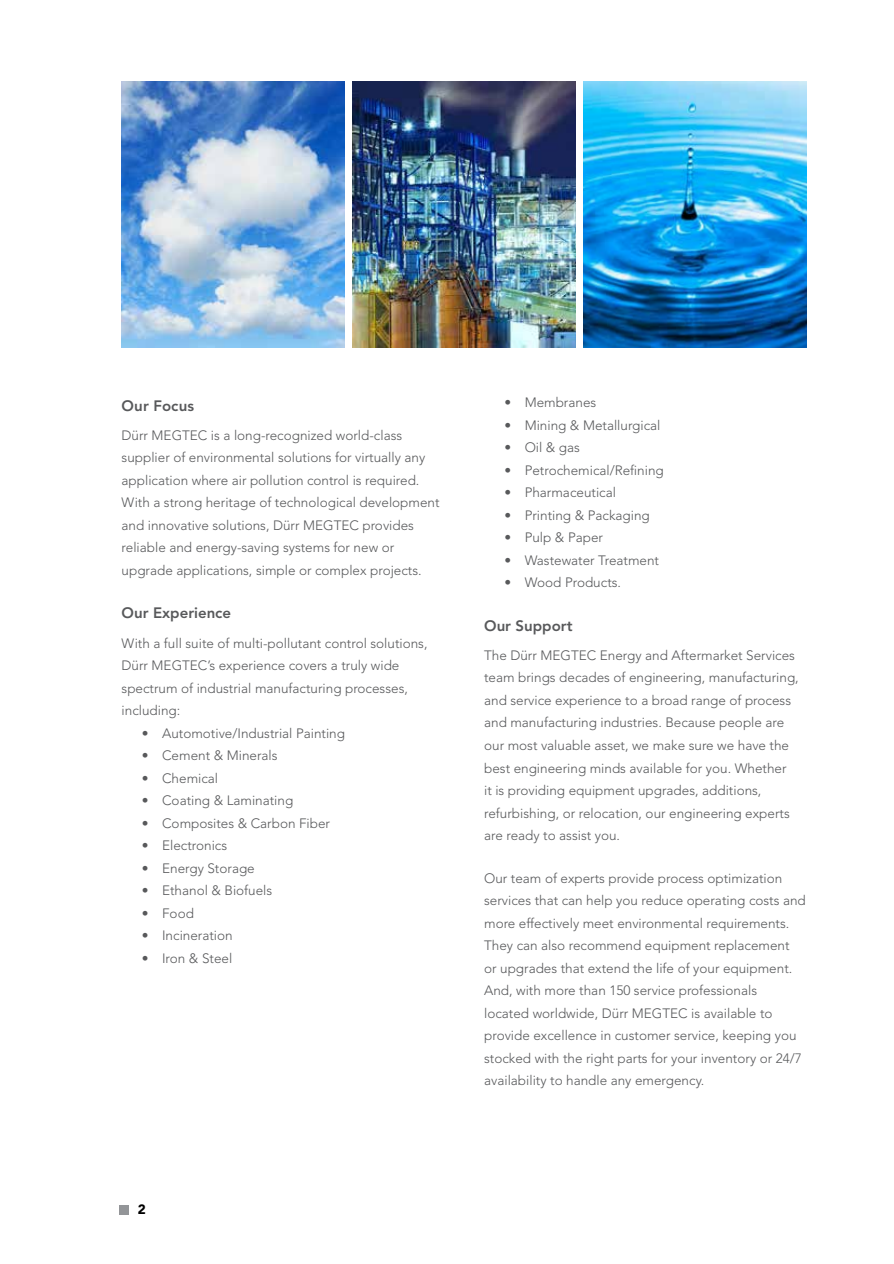
<style>
.page{position:relative;width:894px;height:1264px;background:#fff}
.page>*{position:absolute;margin:0;border:0;box-sizing:border-box;transform-origin:0 0}
.t1{font:800 15px "Avenir LT Std";color:#58595b}
.t2{font:300 13.5px/22.5px "Avenir LT Std";color:#58595b}
.t3{font:900 13.5px "Avenir LT Std";color:#000}
</style>
<div class="page">
<div style="left:119px;top:1205px;width:10px;height:9px;background:#939598"></div>
<img style="left:122px;top:81px;width:222px;height:267px">
<img style="left:583px;top:81px;width:222px;height:267px">
<img style="left:352px;top:81px;width:223px;height:267px">
<p class="t1" style="left:122px;top:396px;width:74px">Our Focus</p>
<p class="t2" style="left:122px;top:424px;width:319px">Dürr MEGTEC is a long-recognized world-class supplier of environmental solutions for virtually any application where air pollution control is required.<br>With a strong heritage of technological development and innovative solutions, Dürr MEGTEC provides reliable and energy-saving systems for new or upgrade applications, simple or complex projects.</p>
<p class="t1" style="left:122px;top:604px;width:111px">Our Experience</p>
<p class="t2" style="left:122px;top:632px;width:307px">With a full suite of multi-pollutant control solutions, Dürr MEGTEC’s experience covers a truly wide spectrum of industrial manufacturing processes, including:</p>
<p class="t2" style="left:142px;top:722px;width:205px">• Automotive/Industrial Painting</p>
<p class="t2" style="left:142px;top:744px;width:137px">• Cement &amp; Minerals</p>
<p class="t2" style="left:142px;top:767px;width:78px">• Chemical</p>
<p class="t2" style="left:142px;top:789px;width:153px">• Coating &amp; Laminating</p>
<p class="t2" style="left:142px;top:812px;width:190px">• Composites &amp; Carbon Fiber</p>
<p class="t2" style="left:142px;top:834px;width:87px">• Electronics</p>
<p class="t2" style="left:142px;top:857px;width:114px">• Energy Storage</p>
<p class="t2" style="left:142px;top:879px;width:132px">• Ethanol &amp; Biofuels</p>
<p class="t2" style="left:142px;top:902px;width:54px">• Food</p>
<p class="t2" style="left:142px;top:924px;width:92px">• Incineration</p>
<p class="t2" style="left:142px;top:947px;width:92px">• Iron &amp; Steel</p>
<p class="t2" style="left:504px;top:391px;width:93px">• Membranes</p>
<p class="t2" style="left:504px;top:414px;width:157px">• Mining &amp; Metallurgical</p>
<p class="t2" style="left:504px;top:436px;width:77px">• Oil &amp; gas</p>
<p class="t2" style="left:504px;top:459px;width:161px">• Petrochemical/Refining</p>
<p class="t2" style="left:504px;top:481px;width:113px">• Pharmaceutical</p>
<p class="t2" style="left:504px;top:504px;width:147px">• Printing &amp; Packaging</p>
<p class="t2" style="left:504px;top:526px;width:100px">• Pulp &amp; Paper</p>
<p class="t2" style="left:504px;top:549px;width:156px">• Wastewater Treatment</p>
<p class="t2" style="left:504px;top:571px;width:118px">• Wood Products.</p>
<p class="t1" style="left:484px;top:616px;width:90px">Our Support</p>
<p class="t2" style="left:484px;top:644px;width:316px">The Dürr MEGTEC Energy and Aftermarket Services team brings decades of engineering, manufacturing, and service experience to a broad range of process and manufacturing industries. Because people are our most valuable asset, we make sure we have the best engineering minds available for you. Whether<br>it is providing equipment upgrades, additions, refurbishing, or relocation, our engineering experts are ready to assist you.</p>
<p class="t2" style="left:484px;top:867px;width:323px">Our team of experts provide process optimization services that can help you reduce operating costs and more effectively meet environmental requirements.<br>They can also recommend equipment replacement<br>or upgrades that extend the life of your equipment.<br>And, with more than 150 service professionals<br>located worldwide, Dürr MEGTEC is available to provide excellence in customer service, keeping you stocked with the right parts for your inventory or 24/7 availability to handle any emergency.</p>
<p class="t3" style="left:138px;top:1201px;width:9px">2</p>
</div>
